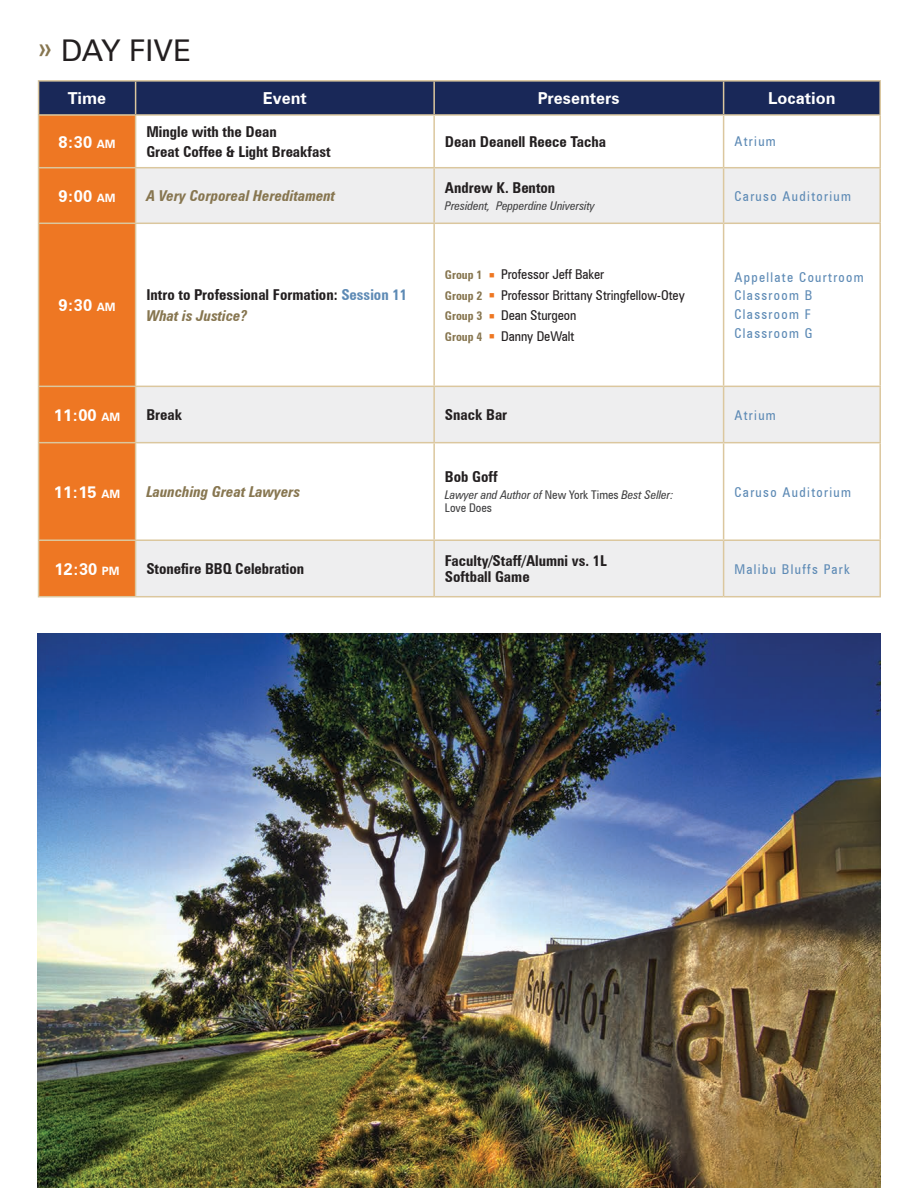
<style>
.page{position:relative;width:918px;height:1188px;background:#fff}
.page>*{position:absolute;margin:0;border:0;box-sizing:border-box;transform-origin:0 0}
.t1{font:30px "Zurich BT";color:#231f20}
.time{font:700 16.5px "Zurich BT";color:#fff}
.main_event{font:700 condensed 15px/16.5px "Zurich BT";color:#231f20}
.quotable{font:italic 700 condensed 15px "Zurich BT";color:#877650}
.location{font:condensed 13.5px "Zurich BT";letter-spacing:.1em;color:#5d8ab5}
.secondary_event{font:condensed 13.5px "Zurich BT";color:#231f20}
.italic_paragraph{font:italic condensed 12px/13.5px "Zurich BT";color:#414142}
.s1{color:#877650}
.s2{font-size:11.55px}
.s3{color:#5d8ab5}
.s4{font-weight:700;font-size:12px;color:#877650}
.s5{color:#ee7723}
.s6{font-style:normal}
</style>
<div class="page">
<div style="left:39px;top:82px;width:840px;height:32px;background:#192858"></div>
<div style="left:39px;top:116px;width:96px;height:480px;background:#ee7723"></div>
<svg style="left:136px;top:168px;width:743px;height:428px"></svg>
<hr style="left:38px;top:80px;width:98px;height:2px;background:#dbc79e">
<hr style="left:38px;top:82px;width:1px;height:32px;background:#dbc79e">
<hr style="left:136px;top:80px;width:298px;height:2px;background:#dbc79e">
<hr style="left:135px;top:82px;width:1px;height:32px;background:#dbc79e">
<hr style="left:434px;top:80px;width:290px;height:2px;background:#dbc79e">
<hr style="left:433px;top:82px;width:2px;height:32px;background:#dbc79e">
<hr style="left:724px;top:80px;width:157px;height:2px;background:#dbc79e">
<hr style="left:723px;top:82px;width:1px;height:32px;background:#dbc79e">
<hr style="left:879px;top:82px;width:2px;height:32px;background:#dbc79e">
<hr style="left:38px;top:114px;width:98px;height:2px;background:#dbc79e">
<hr style="left:38px;top:116px;width:1px;height:51px;background:#dbc79e">
<hr style="left:136px;top:114px;width:298px;height:2px;background:#dbc79e">
<hr style="left:135px;top:116px;width:1px;height:51px;background:#dbc79e">
<hr style="left:434px;top:114px;width:290px;height:2px;background:#dbc79e">
<hr style="left:433px;top:116px;width:2px;height:51px;background:#dbc79e">
<hr style="left:724px;top:114px;width:157px;height:2px;background:#dbc79e">
<hr style="left:723px;top:116px;width:1px;height:51px;background:#dbc79e">
<hr style="left:879px;top:116px;width:2px;height:51px;background:#dbc79e">
<hr style="left:38px;top:167px;width:98px;height:1px;background:#dbc79e">
<hr style="left:38px;top:168px;width:1px;height:55px;background:#dbc79e">
<hr style="left:136px;top:167px;width:298px;height:1px;background:#dbc79e">
<hr style="left:135px;top:168px;width:1px;height:55px;background:#dbc79e">
<hr style="left:434px;top:167px;width:290px;height:1px;background:#dbc79e">
<hr style="left:433px;top:168px;width:2px;height:55px;background:#dbc79e">
<hr style="left:724px;top:167px;width:157px;height:1px;background:#dbc79e">
<hr style="left:723px;top:168px;width:1px;height:55px;background:#dbc79e">
<hr style="left:879px;top:168px;width:2px;height:55px;background:#dbc79e">
<hr style="left:38px;top:223px;width:98px;height:1px;background:#dbc79e">
<hr style="left:38px;top:224px;width:1px;height:162px;background:#dbc79e">
<hr style="left:136px;top:223px;width:298px;height:1px;background:#dbc79e">
<hr style="left:135px;top:224px;width:1px;height:162px;background:#dbc79e">
<hr style="left:434px;top:223px;width:290px;height:1px;background:#dbc79e">
<hr style="left:433px;top:224px;width:2px;height:162px;background:#dbc79e">
<hr style="left:724px;top:223px;width:157px;height:1px;background:#dbc79e">
<hr style="left:723px;top:224px;width:1px;height:162px;background:#dbc79e">
<hr style="left:879px;top:224px;width:2px;height:162px;background:#dbc79e">
<hr style="left:38px;top:386px;width:98px;height:1px;background:#dbc79e">
<hr style="left:38px;top:387px;width:1px;height:55px;background:#dbc79e">
<hr style="left:136px;top:386px;width:298px;height:1px;background:#dbc79e">
<hr style="left:135px;top:387px;width:1px;height:55px;background:#dbc79e">
<hr style="left:434px;top:386px;width:290px;height:1px;background:#dbc79e">
<hr style="left:433px;top:387px;width:2px;height:55px;background:#dbc79e">
<hr style="left:724px;top:386px;width:157px;height:1px;background:#dbc79e">
<hr style="left:723px;top:387px;width:1px;height:55px;background:#dbc79e">
<hr style="left:879px;top:387px;width:2px;height:55px;background:#dbc79e">
<hr style="left:38px;top:442px;width:98px;height:1px;background:#dbc79e">
<hr style="left:38px;top:443px;width:1px;height:96px;background:#dbc79e">
<hr style="left:136px;top:442px;width:298px;height:1px;background:#dbc79e">
<hr style="left:135px;top:443px;width:1px;height:96px;background:#dbc79e">
<hr style="left:434px;top:442px;width:290px;height:1px;background:#dbc79e">
<hr style="left:433px;top:443px;width:2px;height:96px;background:#dbc79e">
<hr style="left:724px;top:442px;width:157px;height:1px;background:#dbc79e">
<hr style="left:723px;top:443px;width:1px;height:96px;background:#dbc79e">
<hr style="left:879px;top:443px;width:2px;height:96px;background:#dbc79e">
<hr style="left:38px;top:539px;width:98px;height:2px;background:#dbc79e">
<hr style="left:38px;top:541px;width:1px;height:55px;background:#dbc79e">
<hr style="left:136px;top:539px;width:298px;height:2px;background:#dbc79e">
<hr style="left:135px;top:541px;width:1px;height:55px;background:#dbc79e">
<hr style="left:434px;top:539px;width:290px;height:2px;background:#dbc79e">
<hr style="left:433px;top:541px;width:2px;height:55px;background:#dbc79e">
<hr style="left:724px;top:539px;width:157px;height:2px;background:#dbc79e">
<hr style="left:723px;top:541px;width:1px;height:55px;background:#dbc79e">
<hr style="left:879px;top:541px;width:2px;height:55px;background:#dbc79e">
<hr style="left:38px;top:596px;width:98px;height:1px;background:#dbc79e">
<hr style="left:136px;top:596px;width:298px;height:1px;background:#dbc79e">
<hr style="left:434px;top:596px;width:290px;height:1px;background:#dbc79e">
<hr style="left:724px;top:596px;width:157px;height:1px;background:#dbc79e">
<img style="left:38px;top:634px;width:842px;height:554px">
<p class="t1" style="left:38px;top:32px;width:155px"><span class="s1">»</span> DAY FIVE</p>
<p class="time" style="left:68px;top:88px;width:40px">Time</p>
<p class="time" style="left:263px;top:88px;width:46px">Event</p>
<p class="time" style="left:538px;top:88px;width:83px">Presenters</p>
<p class="time" style="left:768px;top:88px;width:69px">Location</p>
<p class="time" style="left:59px;top:132px;width:59px">8:30 <span class="s2">AM</span></p>
<p class="main_event" style="left:146px;top:123px;width:132px">Mingle with the Dean</p>
<p class="main_event" style="left:146px;top:143px;width:186px">Great Coffee &amp; Light Breakfast</p>
<p class="main_event" style="left:445px;top:133px;width:163px">Dean Deanell Reece Tacha</p>
<p class="location" style="left:734px;top:133px;width:43px">Atrium</p>
<p class="time" style="left:59px;top:186px;width:59px">9:00 <span class="s2">AM</span></p>
<p class="quotable" style="left:146px;top:187px;width:190px">A Very Corporeal Hereditament</p>
<p class="time" style="left:59px;top:295px;width:59px">9:30 <span class="s2">AM</span></p>
<p class="main_event" style="left:146px;top:286px;width:262px">Intro to Professional Formation: <span class="s3">Session 11</span></p>
<p class="quotable" style="left:146px;top:307px;width:102px">What is Justice?</p>
<p class="main_event" style="left:445px;top:179px;width:112px">Andrew K. Benton</p>
<p class="italic_paragraph" style="left:445px;top:198px;width:152px">President, Pepperdine University</p>
<p class="secondary_event" style="left:445px;top:266px;width:161px"><span class="s4">Group 1</span> <span class="s5">■</span> Professor Jeff Baker</p>
<p class="secondary_event" style="left:445px;top:287px;width:241px"><span class="s4">Group 2</span> <span class="s5">■</span> Professor Brittany Stringfellow-Otey</p>
<p class="secondary_event" style="left:445px;top:307px;width:133px"><span class="s4">Group 3</span> <span class="s5">■</span> Dean Sturgeon</p>
<p class="secondary_event" style="left:445px;top:328px;width:131px"><span class="s4">Group 4</span> <span class="s5">■</span> Danny DeWalt</p>
<p class="location" style="left:734px;top:188px;width:118px">Caruso Auditorium</p>
<p class="location" style="left:734px;top:269px;width:131px">Appellate Courtroom</p>
<p class="location" style="left:734px;top:287px;width:80px">Classroom B</p>
<p class="location" style="left:734px;top:306px;width:78px">Classroom F</p>
<p class="location" style="left:734px;top:325px;width:80px">Classroom G</p>
<p class="time" style="left:54px;top:405px;width:68px">11:00 <span class="s2">AM</span></p>
<p class="main_event" style="left:146px;top:406px;width:37px">Break</p>
<p class="main_event" style="left:445px;top:406px;width:64px">Snack Bar</p>
<p class="location" style="left:734px;top:407px;width:43px">Atrium</p>
<p class="time" style="left:54px;top:482px;width:68px">11:15 <span class="s2">AM</span></p>
<p class="quotable" style="left:146px;top:483px;width:155px">Launching Great Lawyers</p>
<p class="main_event" style="left:445px;top:468px;width:54px">Bob Goff</p>
<p class="italic_paragraph" style="left:445px;top:488px;width:230px">Lawyer and Author of <span class="s6">New York Times</span> Best Seller:<br><span class="s6">Love Does</span></p>
<p class="location" style="left:734px;top:484px;width:118px">Caruso Auditorium</p>
<p class="time" style="left:55px;top:559px;width:67px">12:30 <span class="s2">PM</span></p>
<p class="main_event" style="left:146px;top:560px;width:159px">Stonefire BBQ Celebration</p>
<p class="main_event" style="left:445px;top:552px;width:164px">Faculty/Staff/Alumni vs. 1L<br>Softball Game</p>
<p class="location" style="left:734px;top:561px;width:117px">Malibu Bluffs Park</p>
</div>
